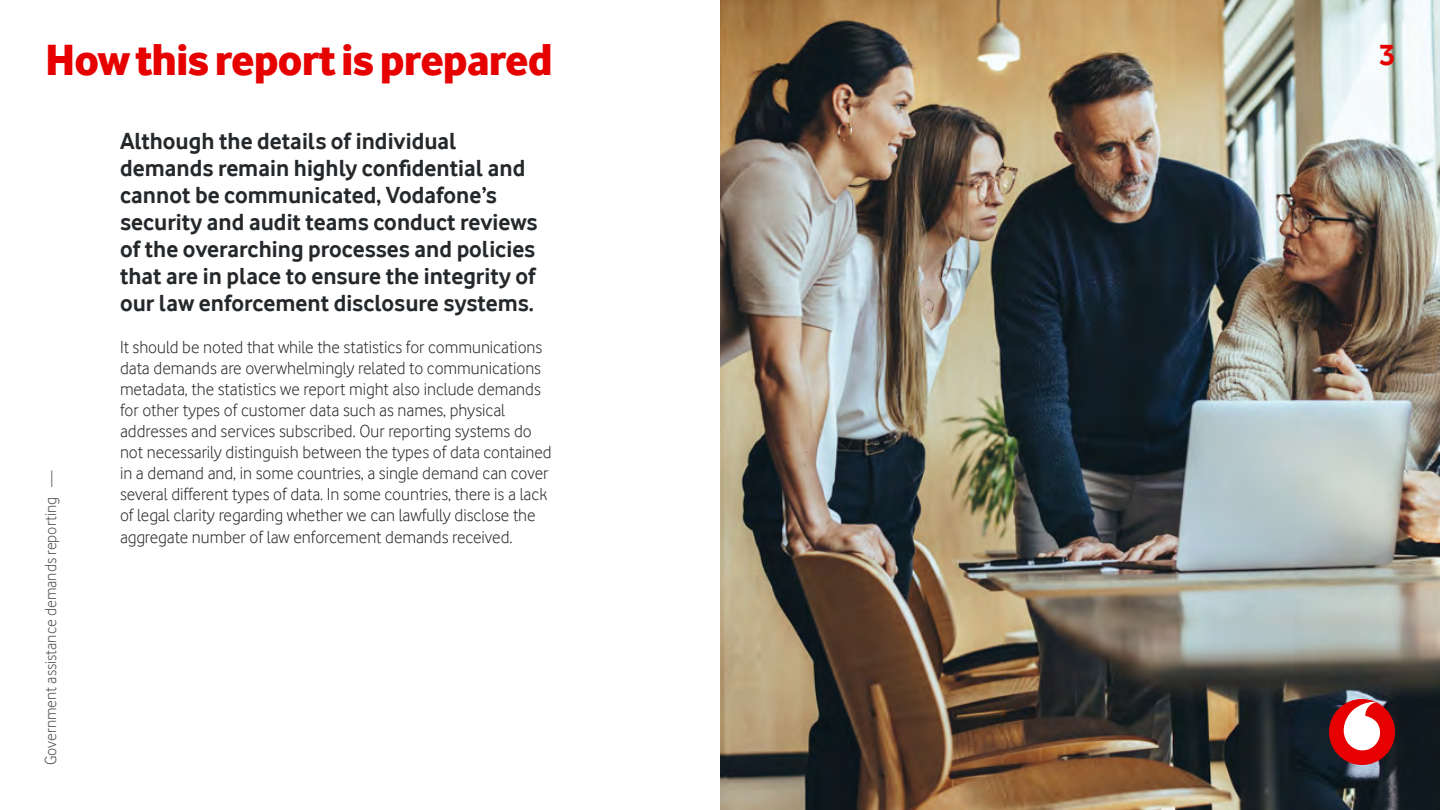
<style>
.page{position:relative;width:1440px;height:810px;background:#fff}
.page>*{position:absolute;margin:0;border:0;box-sizing:border-box;transform-origin:0 0}
.t1{font:45px "Vodafone Ex B";letter-spacing:-.02em;color:#e60000}
.t2{font:700 30px "Vodafone Rg";color:#e60000}
.t3{font:700 24px/27px "Vodafone Rg";color:#25282b}
.t4{font:18px/21px "Vodafone Lt";color:#25282b}
.t5{font:16.5px "Vodafone Lt";color:#4a4d4e}
</style>
<div class="page">
<img style="left:720px;top:0;width:720px;height:810px">
<div style="left:1329px;top:699px;width:66px;height:66px;background:#e60000;border-radius:50%"></div>
<svg style="left:1344px;top:702px;width:36px;height:48px"></svg>
<h1 class="t1" style="left:45px;top:32px;width:509px">How this report is prepared</h1>
<h2 class="t2" style="left:1380px;top:38px;width:17px">3</h2>
<p class="t5" style="left:41px;top:765px;width:296px;rotate:-90deg">Government assistance demands reporting —</p>
<p class="t3" style="left:120px;top:127px;width:419px">Although the details of individual demands remain highly confidential and cannot be communicated, Vodafone’s security and audit teams conduct reviews of the overarching processes and policies that are in place to ensure the integrity of our law enforcement disclosure systems.</p>
<p class="t4" style="left:120px;top:337px;width:433px">It should be noted that while the statistics for communications data demands are overwhelmingly related to communications metadata, the statistics we report might also include demands for other types of customer data such as names, physical addresses and services subscribed. Our reporting systems do not necessarily distinguish between the types of data contained in a demand and, in some countries, a single demand can cover several different types of data. In some countries, there is a lack of legal clarity regarding whether we can lawfully disclose the aggregate number of law enforcement demands received.</p>
</div>
